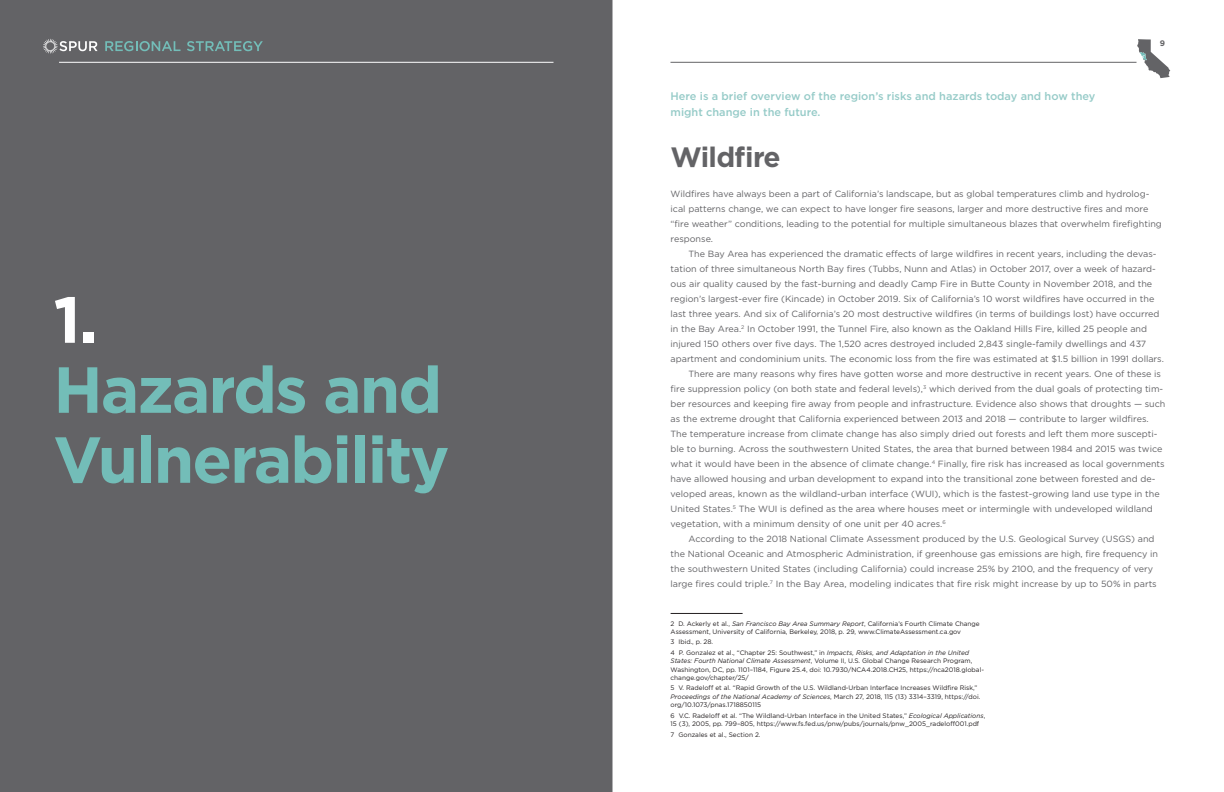
<style>
.page{position:relative;width:1224px;height:792px;background:#fff}
.page>*{position:absolute;margin:0;border:0;box-sizing:border-box;transform-origin:0 0}
.t1{font:700 65px/70px "Gotham";letter-spacing:-.03em;color:#73bdb8}
.t2{font:700 65px "Gotham";color:#fff}
.t3{font:700 28px "Gotham";letter-spacing:-.025em;color:#636366}
.t4{font:500 11px/16px "Gotham";color:#96cbc8}
.t5{font:9px/15px "Gotham";color:#636366}
.t6{font:700 8px "Gotham";color:#636366}
.t7{font:6.5px/8.5px "Gotham";color:#231f20}
.s1{font-style:italic}
</style>
<div class="page">
<div style="left:0;top:0;width:612px;height:792px;background:#636366"></div>
<hr style="left:59px;top:62px;width:494px;height:1px;background:#fff">
<svg style="left:43px;top:39px;width:55px;height:15px"></svg>
<svg style="left:105px;top:41px;width:76px;height:10px"></svg>
<svg style="left:187px;top:41px;width:76px;height:10px"></svg>
<hr style="left:671px;top:613px;width:72px;height:1px;background:#231f20">
<svg style="left:1137px;top:39px;width:33px;height:39px"></svg>
<hr style="left:670px;top:62px;width:467px;height:1px;background:#636366">
<hr style="left:612px;top:0;width:1px;height:792px;background:#636366">
<h1 class="t2" style="left:53px;top:282px;width:46px">1.</h1>
<h1 class="t1" style="left:53px;top:353px;width:397px">Hazards and<br>Vulnerability</h1>
<p class="t6" style="left:1160px;top:39px;width:7px">9</p>
<p class="t4" style="left:671px;top:88px;width:426px">Here is a brief overview of the region’s risks and hazards today and how they might change in the future.</p>
<h2 class="t3" style="left:671px;top:141px;width:112px">Wildfire</h2>
<p class="t5" style="left:671px;top:186px;width:493px">Wildfires have always been a part of California’s landscape, but as global temperatures climb and hydrolog&shy;ical patterns change, we can expect to have longer fire seasons, larger and more destructive fires and more “fire weather” conditions, leading to the potential for multiple simultaneous blazes that overwhelm firefighting response.</p>
<p class="t5" style="left:689px;top:246px;width:469px">The Bay Area has experienced the dramatic effects of large wildfires in recent years, including the devas-</p>
<p class="t5" style="left:671px;top:261px;width:487px">tation of three simultaneous North Bay fires (Tubbs, Nunn and Atlas) in October 2017, over a week of hazard-</p>
<p class="t5" style="left:671px;top:276px;width:483px">ous air quality caused by the fast-burning and deadly Camp Fire in Butte County in November 2018, and the</p>
<p class="t5" style="left:671px;top:291px;width:485px">region’s largest-ever fire (Kincade) in October 2019. Six of California’s 10 worst wildfires have occurred in the</p>
<p class="t5" style="left:671px;top:306px;width:490px">last three years. And six of California’s 20 most destructive wildfires (in terms of buildings lost) have occurred</p>
<p class="t5" style="left:671px;top:321px;width:478px">in the Bay Area.<sup>2</sup> In October 1991, the Tunnel Fire, also known as the Oakland Hills Fire, killed 25 people and</p>
<p class="t5" style="left:671px;top:336px;width:477px">injured 150 others over five days. The 1,520 acres destroyed included 2,843 single-family dwellings and 437</p>
<p class="t5" style="left:671px;top:351px;width:495px">apartment and condominium units. The economic loss from the fire was estimated at $1.5 billion in 1991 dollars.</p>
<p class="t5" style="left:689px;top:366px;width:474px">There are many reasons why fires have gotten worse and more destructive in recent years. One of these is</p>
<p class="t5" style="left:671px;top:381px;width:494px">fire suppression policy (on both state and federal levels),<sup>3</sup> which derived from the dual goals of protecting tim-</p>
<p class="t5" style="left:671px;top:396px;width:496px">ber resources and keeping fire away from people and infrastructure. Evidence also shows that droughts — such</p>
<p class="t5" style="left:671px;top:411px;width:480px">as the extreme drought that California experienced between 2013 and 2018 — contribute to larger wildfires.</p>
<p class="t5" style="left:671px;top:426px;width:488px">The temperature increase from climate change has also simply dried out forests and left them more suscepti-</p>
<p class="t5" style="left:671px;top:441px;width:493px">ble to burning. Across the southwestern United States, the area that burned between 1984 and 2015 was twice</p>
<p class="t5" style="left:671px;top:456px;width:496px">what it would have been in the absence of climate change.<sup>4</sup> Finally, fire risk has increased as local governments</p>
<p class="t5" style="left:671px;top:471px;width:486px">have allowed housing and urban development to expand into the transitional zone between forested and de-</p>
<p class="t5" style="left:671px;top:486px;width:491px">veloped areas, known as the wildland-urban interface (WUI), which is the fastest-growing land use type in the</p>
<p class="t5" style="left:671px;top:501px;width:484px">United States.<sup>5</sup> The WUI is defined as the area where houses meet or intermingle with undeveloped wildland</p>
<p class="t5" style="left:671px;top:516px;width:277px">vegetation, with a minimum density of one unit per 40 acres.<sup>6</sup></p>
<p class="t5" style="left:689px;top:531px;width:468px">According to the 2018 National Climate Assessment produced by the U.S. Geological Survey (USGS) and</p>
<p class="t5" style="left:671px;top:546px;width:489px">the National Oceanic and Atmospheric Administration, if greenhouse gas emissions are high, fire frequency in</p>
<p class="t5" style="left:671px;top:561px;width:484px">the southwestern United States (including California) could increase 25% by 2100, and the frequency of very</p>
<p class="t5" style="left:671px;top:576px;width:488px">large fires could triple.<sup>7</sup> In the Bay Area, modeling indicates that fire risk might increase by up to 50% in parts</p>
<p class="t7" style="left:671px;top:619px;width:311px">2 D. Ackerly et al., <span class="s1">San Francisco Bay Area Summary Report</span>, California’s Fourth Climate Change<br>Assessment, University of California, Berkeley, 2018, p. 29, www.ClimateAssessment.ca.gov</p>
<p class="t7" style="left:671px;top:637px;width:300px;line-height:10.3px">3 Ibid., p. 28.<br>4 P. Gonzalez et al., “Chapter 25: Southwest,” in <span class="s1">Impacts, Risks, and Adaptation in the United</span></p>
<p class="t7" style="left:671px;top:657px;width:315px"><span class="s1">States: Fourth National Climate Assessment</span>, Volume II, U.S. Global Change Research Program,<br>Washington, DC, pp. 1101–1184, Figure 25.4, doi: 10.7930/NCA4.2018.CH25, https://nca2018.global&shy;change.gov/chapter/25/</p>
<p class="t7" style="left:671px;top:684px;width:311px">5 V. Radeloff et al. “Rapid Growth of the U.S. Wildland-Urban Interface Increases Wildfire Risk,”<br><span class="s1">Proceedings of the National Academy of Sciences</span>, March 27, 2018, 115 (13) 3314–3319, https://doi. org/10.1073/pnas.1718850115</p>
<p class="t7" style="left:671px;top:711px;width:316px">6 V.C. Radeloff et al. “The Wildland-Urban Interface in the United States,” <span class="s1">Ecological Applications</span>,<br>15 (3), 2005, pp. 799–805, https://www.fs.fed.us/pnw/pubs/journals/pnw_2005_radeloff001.pdf</p>
<p class="t7" style="left:671px;top:730px;width:91px">7 Gonzales et al., Section 2.</p>
</div>
